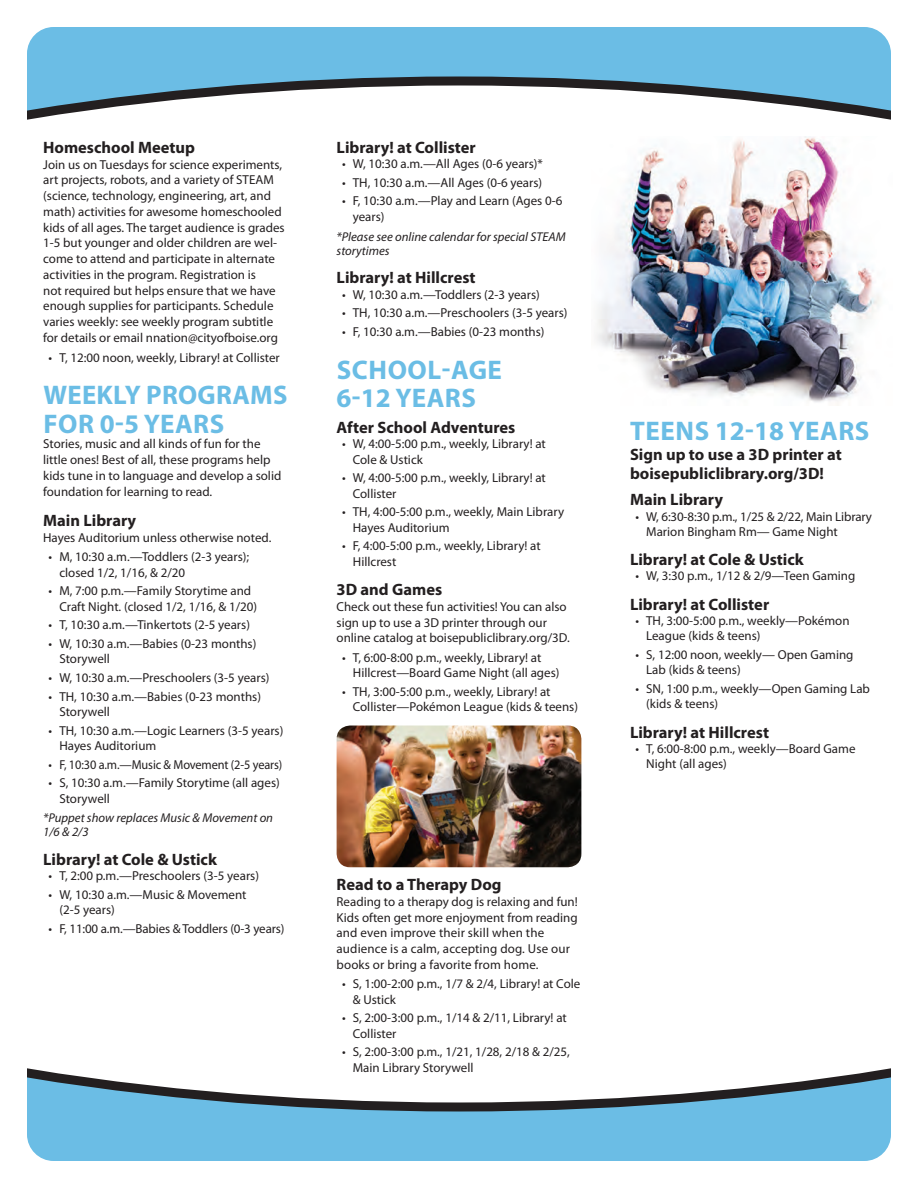
<style>
.page{position:relative;width:918px;height:1188px;background:#fff}
.page>*{position:absolute;margin:0;border:0;box-sizing:border-box;transform-origin:0 0}
.Top_Categories{font:700 27px/28.5px "Myriad Pro";letter-spacing:.02em;color:#6bbde5}
.Cal_subheads{font:700 16.5px "Myriad Pro";color:#231f20}
.Top_Categories-2{font:700 16.5px/19.5px "Myriad Pro";color:#231f20}
.Cal_tight_body{font:12.9px/15.5px "Myriad Pro";color:#231f20}
.Cal_tight_body-2{font:12.9px "Myriad Pro";color:#231f20;scale:.95 1}
.asterick{font:italic 12.75px/14.2px "Myriad Pro";color:#231f20}
</style>
<div class="page">
<svg style="left:27px;top:27px;width:864px;height:93px"></svg>
<svg style="left:27px;top:1068px;width:864px;height:93px"></svg>
<img style="left:337px;top:726px;width:244px;height:141px">
<img style="left:596px;top:136px;width:284px;height:269px">
<p class="Cal_subheads" style="left:43px;top:137px;width:153px">Homeschool Meetup</p>
<p class="Cal_tight_body" style="left:43px;top:156px;width:243px">Join us on Tuesdays for science experiments, art projects, robots, and a variety of STEAM (science, technology, engineering, art, and math) activities for awesome homeschooled kids of all ages. The target audience is grades 1-5 but younger and older children are wel&shy;come to attend and participate in alternate activities in the program. Registration is<br>not required but helps ensure that we have enough supplies for participants. Schedule varies weekly: see weekly program subtitle for details or email nnation@cityofboise.org</p>
<p class="Cal_tight_body" style="left:49px;top:349px;width:233px">• T, 12:00 noon, weekly, Library! at Collister</p>
<p class="Top_Categories" style="left:43px;top:380px;width:246px">WEEKLY PROGRAMS<br>FOR 0-5 YEARS</p>
<p class="Cal_tight_body" style="left:43px;top:436px;width:240px">Stories, music and all kinds of fun for the little ones! Best of all, these programs help kids tune in to language and develop a solid foundation for learning to read.</p>
<p class="Cal_subheads" style="left:43px;top:510px;width:95px">Main Library</p>
<p class="Cal_tight_body" style="left:43px;top:529px;width:230px">Hayes Auditorium unless otherwise noted.</p>
<p class="Cal_tight_body" style="left:59px;top:549px;width:191px;text-indent:-11px">• M, 10:30 a.m.—Toddlers (2-3 years); closed 1/2, 1/16, &amp; 2/20</p>
<p class="Cal_tight_body" style="left:59px;top:583px;width:199px;text-indent:-11px">• M, 7:00 p.m.—Family Storytime and<br>Craft Night. (closed 1/2, 1/16, &amp; 1/20)</p>
<p class="Cal_tight_body" style="left:49px;top:617px;width:203px">• T, 10:30 a.m.—Tinkertots (2-5 years)</p>
<p class="Cal_tight_body" style="left:59px;top:636px;width:199px;text-indent:-11px">• W, 10:30 a.m.—Babies (0-23 months)<br>Storywell</p>
<p class="Cal_tight_body" style="left:49px;top:670px;width:222px">• W, 10:30 a.m.—Preschoolers (3-5 years)</p>
<p class="Cal_tight_body" style="left:59px;top:688px;width:203px;text-indent:-11px">• TH, 10:30 a.m.—Babies (0-23 months)<br>Storywell</p>
<p class="Cal_tight_body" style="left:59px;top:722px;width:226px;text-indent:-11px">• TH, 10:30 a.m.—Logic Learners (3-5 years)<br>Hayes Auditorium</p>
<p class="Cal_tight_body-2" style="left:49px;top:756px;width:248px">• F, 10:30 a.m.—Music &amp; Movement (2-5 years)</p>
<p class="Cal_tight_body" style="left:59px;top:775px;width:222px;text-indent:-11px">• S, 10:30 a.m.—Family Storytime (all ages)<br>Storywell</p>
<p class="asterick" style="left:43px;top:811px;width:231px">*Puppet show replaces Music &amp; Movement on<br>1/6 &amp; 2/3</p>
<p class="Cal_subheads" style="left:43px;top:849px;width:175px">Library! at Cole &amp; Ustick</p>
<p class="Cal_tight_body" style="left:49px;top:868px;width:212px">• T, 2:00 p.m.—Preschoolers (3-5 years)</p>
<p class="Cal_tight_body" style="left:59px;top:887px;width:189px;text-indent:-11px">• W, 10:30 a.m.—Music &amp; Movement (2-5 years)</p>
<p class="Cal_tight_body" style="left:49px;top:921px;width:238px">• F, 11:00 a.m.—Babies &amp; Toddlers (0-3 years)</p>
<p class="Cal_subheads" style="left:337px;top:137px;width:141px">Library! at Collister</p>
<p class="Cal_tight_body" style="left:342px;top:156px;width:203px">• W, 10:30 a.m.—All Ages (0-6 years)*</p>
<p class="Cal_tight_body" style="left:342px;top:175px;width:202px">• TH, 10:30 a.m.—All Ages (0-6 years)</p>
<p class="Cal_tight_body" style="left:353px;top:193px;width:211px;text-indent:-11px">• F, 10:30 a.m.—Play and Learn (Ages 0-6 years)</p>
<p class="asterick" style="left:337px;top:229px;width:231px">*Please see online calendar for special STEAM storytimes</p>
<p class="Cal_subheads" style="left:337px;top:267px;width:141px">Library! at Hillcrest</p>
<p class="Cal_tight_body" style="left:342px;top:287px;width:199px">• W, 10:30 a.m.—Toddlers (2-3 years)</p>
<p class="Cal_tight_body" style="left:342px;top:305px;width:227px">• TH, 10:30 a.m.—Preschoolers (3-5 years)</p>
<p class="Cal_tight_body" style="left:342px;top:324px;width:204px">• F, 10:30 a.m.—Babies (0-23 months)</p>
<p class="Top_Categories" style="left:337px;top:354px;width:167px">SCHOOL-AGE<br>6-12 YEARS</p>
<p class="Cal_subheads" style="left:337px;top:417px;width:180px">After School Adventures</p>
<p class="Cal_tight_body" style="left:353px;top:436px;width:195px;text-indent:-11px">• W, 4:00-5:00 p.m., weekly, Library! at<br>Cole &amp; Ustick</p>
<p class="Cal_tight_body" style="left:353px;top:470px;width:195px;text-indent:-11px">• W, 4:00-5:00 p.m., weekly, Library! at<br>Collister</p>
<p class="Cal_tight_body" style="left:353px;top:504px;width:213px;text-indent:-11px">• TH, 4:00-5:00 p.m., weekly, Main Library<br>Hayes Auditorium</p>
<p class="Cal_tight_body" style="left:353px;top:538px;width:189px;text-indent:-11px">• F, 4:00-5:00 p.m., weekly, Library! at<br>Hillcrest</p>
<p class="Cal_subheads" style="left:337px;top:579px;width:107px">3D and Games</p>
<p class="Cal_tight_body" style="left:337px;top:598px;width:235px">Check out these fun activities! You can also sign up to use a 3D printer through our online catalog at boisepubliclibrary.org/3D.</p>
<p class="Cal_tight_body" style="left:353px;top:650px;width:208px;text-indent:-11px">• T, 6:00-8:00 p.m., weekly, Library! at<br>Hillcrest—Board Game Night (all ages)</p>
<p class="Cal_tight_body" style="left:353px;top:684px;width:227px;text-indent:-11px">• TH, 3:00-5:00 p.m., weekly, Library! at<br>Collister—Pokémon League (kids &amp; teens)</p>
<p class="Cal_subheads" style="left:337px;top:874px;width:167px">Read to a Therapy Dog</p>
<p class="Cal_tight_body" style="left:337px;top:893px;width:243px">Reading to a therapy dog is relaxing and fun!<br>Kids often get more enjoyment from reading and even improve their skill when the audience is a calm, accepting dog. Use our books or bring a favorite from home.</p>
<p class="Cal_tight_body" style="left:353px;top:976px;width:229px;text-indent:-11px">• S, 1:00-2:00 p.m., 1/7 &amp; 2/4, Library! at Cole &amp; Ustick</p>
<p class="Cal_tight_body" style="left:353px;top:1010px;width:216px;text-indent:-11px">• S, 2:00-3:00 p.m., 1/14 &amp; 2/11, Library! at<br>Collister</p>
<p class="Cal_tight_body" style="left:353px;top:1044px;width:219px;text-indent:-11px">• S, 2:00-3:00 p.m., 1/21, 1/28, 2/18 &amp; 2/25,<br>Main Library Storywell</p>
<p class="Top_Categories" style="left:630px;top:416px;width:241px">TEENS 12-18 YEARS</p>
<p class="Top_Categories-2" style="left:630px;top:444px;width:213px">Sign up to use a 3D printer at boisepubliclibrary.org/3D!</p>
<p class="Cal_subheads" style="left:630px;top:489px;width:95px">Main Library</p>
<p class="Cal_tight_body" style="left:646px;top:508px;width:227px;text-indent:-11px">• W, 6:30-8:30 p.m., 1/25 &amp; 2/22, Main Library<br>Marion Bingham Rm— Game Night</p>
<p class="Cal_subheads" style="left:630px;top:549px;width:175px">Library! at Cole &amp; Ustick</p>
<p class="Cal_tight_body" style="left:635px;top:568px;width:221px">• W, 3:30 p.m., 1/12 &amp; 2/9—Teen Gaming</p>
<p class="Cal_subheads" style="left:630px;top:593px;width:141px">Library! at Collister</p>
<p class="Cal_tight_body" style="left:646px;top:613px;width:205px;text-indent:-11px">• TH, 3:00-5:00 p.m., weekly—Pokémon<br>League (kids &amp; teens)</p>
<p class="Cal_tight_body" style="left:646px;top:647px;width:209px;text-indent:-11px">• S, 12:00 noon, weekly— Open Gaming<br>Lab (kids &amp; teens)</p>
<p class="Cal_tight_body" style="left:646px;top:681px;width:225px;text-indent:-11px">• SN, 1:00 p.m., weekly—Open Gaming Lab (kids &amp; teens)</p>
<p class="Cal_subheads" style="left:630px;top:721px;width:141px">Library! at Hillcrest</p>
<p class="Cal_tight_body" style="left:646px;top:741px;width:211px;text-indent:-11px">• T, 6:00-8:00 p.m., weekly—Board Game<br>Night (all ages)</p>
</div>
